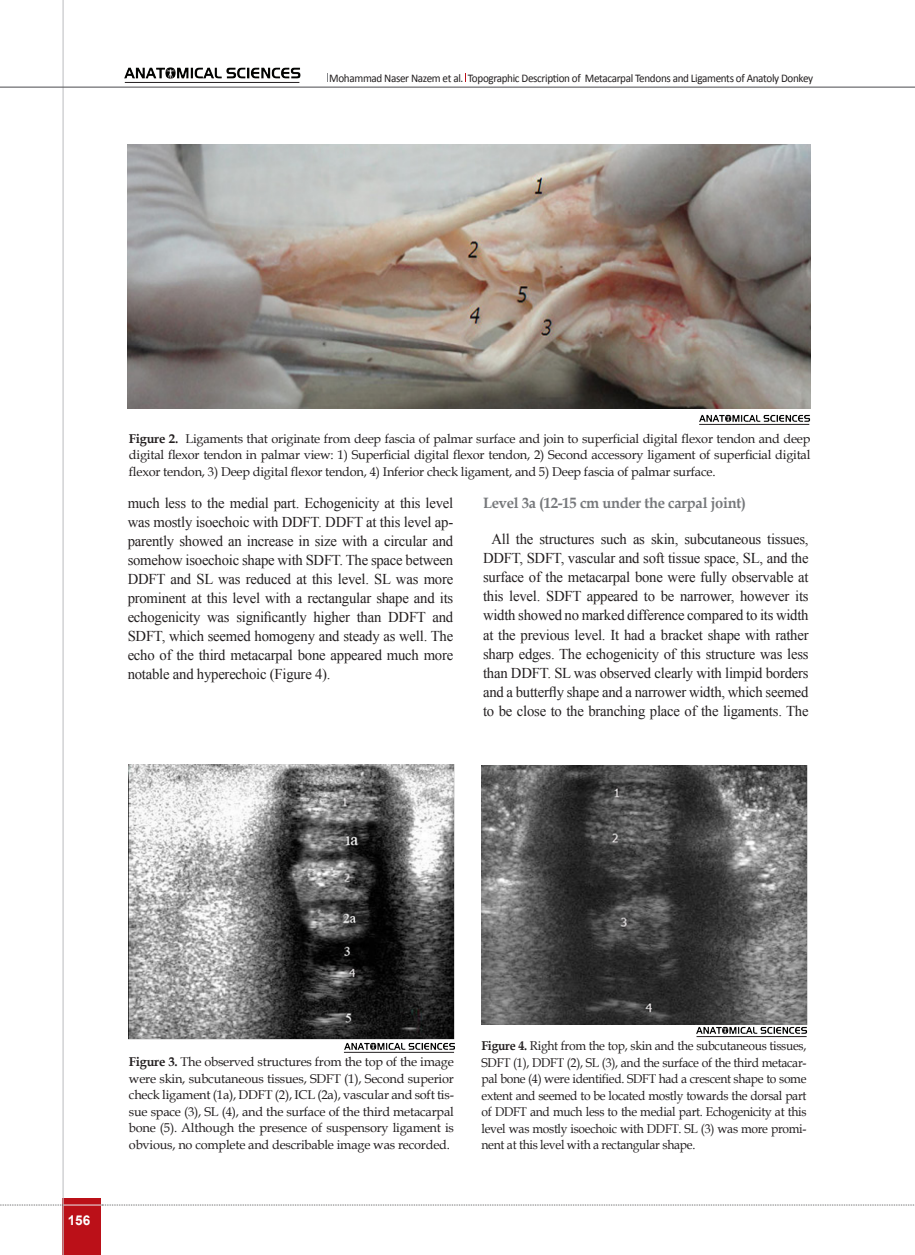
<style>
.page{position:relative;width:915px;height:1255px;background:#fff}
.page>*{position:absolute;margin:0;border:0;box-sizing:border-box;transform-origin:0 0}
.matn-en{font:15px/19px "Times New Roman";letter-spacing:-.015em;color:#231f20;text-align:justify}
.Titr-2{font:700 15px "Book Antiqua";letter-spacing:-.02em;color:#76787b}
.t1{font:700 13.5px "Arial";color:#fff}
.zirnevis{font:12.75px/16.5px "Book Antiqua";letter-spacing:-.015em;color:#231f20;text-align:justify}
.zirnevis-2{font:12.75px/16.5px "Book Antiqua";letter-spacing:-.015em;color:#231f20;text-align:justify;scale:.95 1}
.matn-en-2{font:11.7px "Calibri";letter-spacing:-.03em;color:#231f20;scale:.95 1}
.s1{font-weight:700}
</style>
<div class="page">
<div style="left:63px;top:1198px;width:38px;height:56px;background:#bb1018"></div>
<hr style="left:62px;top:0;width:2px;height:1254px;background:#c2c3c6">
<hr style="left:0;top:87px;width:914px;height:1px;background:#5f5f62">
<hr style="left:63px;top:1204px;width:38px;height:1px;background:#ececee">
<svg style="left:0;top:1204px;width:63px;height:1px"></svg>
<svg style="left:102px;top:1204px;width:813px;height:1px"></svg>
<img style="left:128px;top:144px;width:682px;height:264px">
<img style="left:699px;top:414px;width:111px;height:10px">
<hr style="left:699px;top:424px;width:110px;height:1px;background:#231f20">
<img style="left:129px;top:764px;width:325px;height:275px">
<img style="left:344px;top:1042px;width:110px;height:10px">
<hr style="left:344px;top:1052px;width:110px;height:1px;background:#231f20">
<img style="left:481px;top:765px;width:325px;height:259px">
<img style="left:696px;top:1024px;width:111px;height:10px">
<hr style="left:696px;top:1036px;width:110px;height:1px;background:#231f20">
<img style="left:124px;top:67px;width:177px;height:15px">
<hr style="left:125px;top:82px;width:174px;height:1px;background:#231f20">
<p class="matn-en-2" style="left:329px;top:70px;width:510px">Mohammad Naser Nazem et al. Topographic Description of Metacarpal Tendons and Ligaments of Anatoly Donkey</p>
<p class="zirnevis" style="left:129px;top:430px;width:682px"><span class="s1">Figure 2.</span> Ligaments that originate from deep fascia of palmar surface and join to superficial digital flexor tendon and deep digital flexor tendon in palmar view: 1) Superficial digital flexor tendon, 2) Second accessory ligament of superficial digital flexor tendon, 3) Deep digital flexor tendon, 4) Inferior check ligament, and 5) Deep fascia of palmar surface.</p>
<p class="matn-en" style="left:128px;top:493px;width:327px">much less to the medial part. Echogenicity at this level was mostly isoechoic with DDFT. DDFT at this level ap&shy;parently showed an increase in size with a circular and somehow isoechoic shape with SDFT. The space between DDFT and SL was reduced at this level. SL was more prominent at this level with a rectangular shape and its echogenicity was significantly higher than DDFT and SDFT, which seemed homogeny and steady as well. The echo of the third metacarpal bone appeared much more notable and hyperechoic (Figure 4).</p>
<p class="Titr-2" style="left:483px;top:493px;width:264px">Level 3a (12-15 cm under the carpal joint)</p>
<p class="matn-en" style="left:483px;top:529px;width:327px;text-align:center">All the structures such as skin, subcutaneous tissues, DDFT, SDFT, vascular and soft tissue space, SL, and the surface of the metacarpal bone were fully observable at this level. SDFT appeared to be narrower, however its width showed no marked difference compared to its width at the previous level. It had a bracket shape with rather sharp edges. The echogenicity of this structure was less than DDFT. SL was observed clearly with limpid borders and a butterfly shape and a narrower width, which seemed to be close to the branching place of the ligaments. The</p>
<p class="t1" style="left:68px;top:1210px;width:24px">156</p>
<p class="zirnevis" style="left:129px;top:1053px;width:326px"><span class="s1">Figure 3.</span> The observed structures from the top of the image were skin, subcutaneous tissues, SDFT (1), Second superior check ligament (1a), DDFT (2), ICL (2a), vascular and soft tis&shy;sue space (3), SL (4), and the surface of the third metacarpal bone (5). Although the presence of suspensory ligament is obvious, no complete and describable image was recorded.</p>
<p class="zirnevis-2" style="left:481px;top:1037px;width:343px"><span class="s1">Figure 4.</span> Right from the top, skin and the subcutaneous tissues, SDFT (1), DDFT (2), SL (3), and the surface of the third metacar&shy;pal bone (4) were identified. SDFT had a crescent shape to some extent and seemed to be located mostly towards the dorsal part of DDFT and much less to the medial part. Echogenicity at this level was mostly isoechoic with DDFT. SL (3) was more promi&shy;nent at this level with a rectangular shape.</p>
</div>
